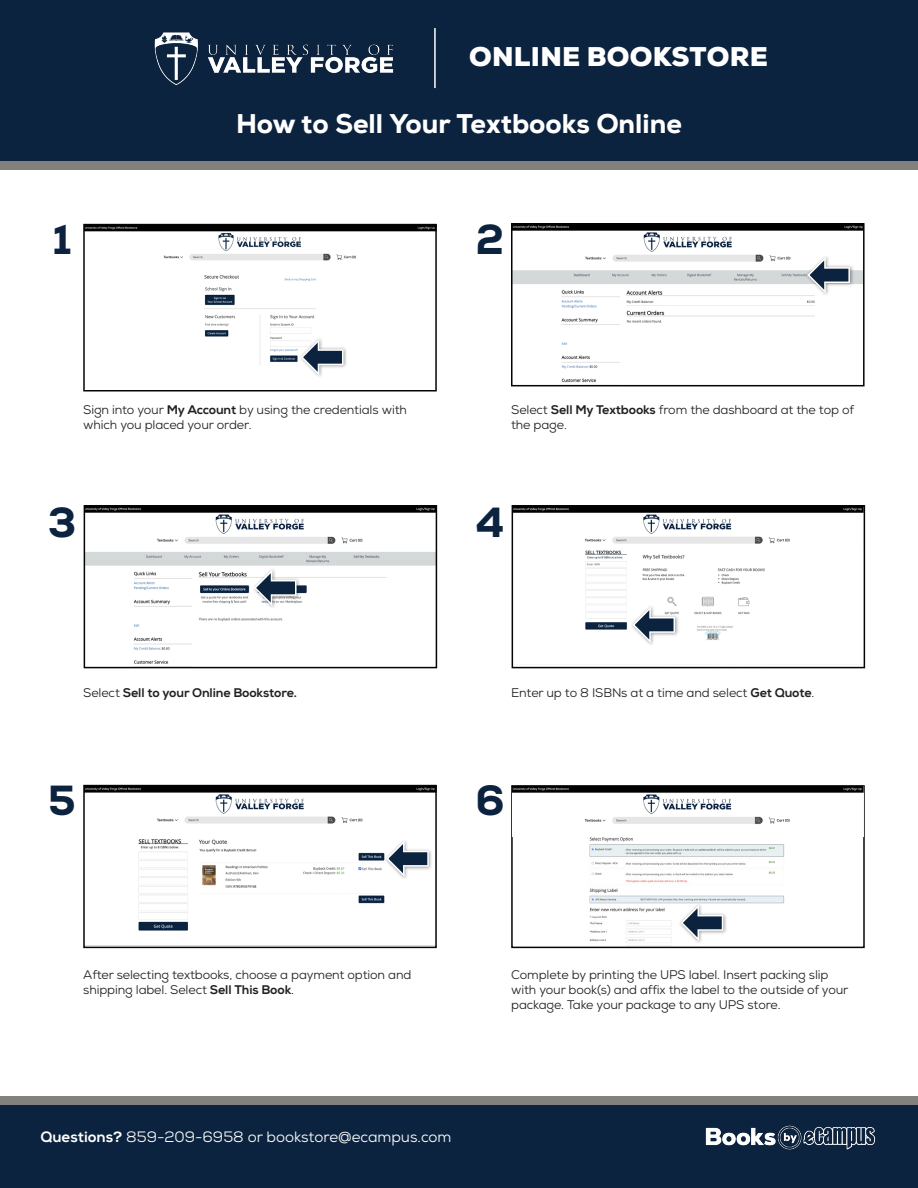
<style>
.page{position:relative;width:918px;height:1188px;background:#fff}
.page>*{position:absolute;margin:0;border:0;box-sizing:border-box;transform-origin:0 0}
.t1{font:800 42px "Nexa";color:#0c233f}
.t2{font:800 27px "Nexa";color:#fff}
.t3{font:900 27px "Nexa";letter-spacing:.01em;color:#fff}
.t4{font:15px "Nexa";color:#fff}
.t5{font:12.6px/15px "Nexa";letter-spacing:-.01em;color:#231f20}
.t6{font:800 12.6px "Nexa";letter-spacing:-.01em;color:#231f20}
.s1{font-weight:800}
.s2{font-weight:400}
</style>
<div class="page">
<img style="left:87px;top:508px;width:347px;height:156px">
<div style="left:84px;top:505px;width:353px;height:163px;border:2px solid #040503"></div>
<img style="left:515px;top:508px;width:347px;height:132px">
<div style="left:512px;top:505px;width:353px;height:163px;border:2px solid #040503"></div>
<div style="left:0;top:0;width:918px;height:167px;background:#0c233f"></div>
<div style="left:0;top:161px;width:918px;height:9px;background:#83817e"></div>
<div style="left:0;top:1105px;width:918px;height:83px;background:#0c233f"></div>
<img style="left:705px;top:1125px;width:170px;height:25px">
<div style="left:0;top:1096px;width:918px;height:9px;background:#83817e"></div>
<img style="left:154px;top:32px;width:240px;height:53px">
<hr style="left:434px;top:28px;width:2px;height:60px;background:#fff">
<img style="left:589px;top:837px;width:196px;height:106px">
<div style="left:511px;top:785px;width:354px;height:163px;border:2px solid #040503"></div>
<img style="left:86px;top:788px;width:348px;height:143px">
<div style="left:83px;top:785px;width:354px;height:163px;border:2px solid #040503"></div>
<img style="left:86px;top:227px;width:348px;height:138px">
<div style="left:83px;top:224px;width:354px;height:168px;border:2px solid #040503"></div>
<img style="left:514px;top:226px;width:348px;height:157px">
<div style="left:511px;top:223px;width:354px;height:163px;border:2px solid #040503"></div>
<div style="left:805px;top:254px;width:49px;height:43px;background:#231f20;opacity:.45"></div>
<svg style="left:807px;top:257px;width:43px;height:36px"></svg>
<div style="left:299px;top:336px;width:49px;height:43px;background:#231f20;opacity:.45"></div>
<svg style="left:301px;top:339px;width:42px;height:37px"></svg>
<div style="left:252px;top:567px;width:49px;height:43px;background:#231f20;opacity:.45"></div>
<svg style="left:254px;top:570px;width:43px;height:36px"></svg>
<div style="left:630px;top:604px;width:49px;height:43px;background:#231f20;opacity:.45"></div>
<svg style="left:633px;top:607px;width:42px;height:36px"></svg>
<div style="left:678px;top:902px;width:50px;height:43px;background:#231f20;opacity:.45"></div>
<svg style="left:681px;top:905px;width:42px;height:36px"></svg>
<div style="left:384px;top:838px;width:49px;height:43px;background:#231f20;opacity:.45"></div>
<svg style="left:386px;top:840px;width:43px;height:37px"></svg>
<img style="left:513px;top:787px;width:350px;height:49px">
<p class="t3" style="left:469px;top:39px;width:300px">ONLINE BOOKSTORE</p>
<p class="t1" style="left:53px;top:213px;width:21px">1</p>
<p class="t2" style="left:236px;top:106px;width:447px">How to Sell Your Textbooks Online</p>
<p class="t1" style="left:476px;top:213px;width:30px">2</p>
<p class="t5" style="left:83px;top:403px;width:325px">Sign into your <span class="s1">My Account</span> by using the credentials with which you placed your order.</p>
<p class="t5" style="left:511px;top:403px;width:344px">Select <span class="s1">Sell My Textbooks</span> from the dashboard at the top of the page.</p>
<p class="t1" style="left:48px;top:496px;width:30px">3</p>
<p class="t1" style="left:476px;top:496px;width:30px">4</p>
<p class="t6" style="left:83px;top:685px;width:215px"><span class="s2">Select</span> Sell to your Online Bookstore.</p>
<p class="t5" style="left:511px;top:685px;width:305px">Enter up to 8 ISBNs at a time and select <span class="s1">Get Quote</span>.</p>
<p class="t1" style="left:48px;top:773px;width:29px">5</p>
<p class="t1" style="left:475px;top:773px;width:31px">6</p>
<p class="t5" style="left:83px;top:967px;width:330px">After selecting textbooks, choose a payment option and shipping label. Select <span class="s1">Sell This Book</span>.</p>
<p class="t5" style="left:511px;top:967px;width:339px">Complete by printing the UPS label. Insert packing slip with your book(s) and affix the label to the outside of your package. Take your package to any UPS store.</p>
<p class="t4" style="left:40px;top:1127px;width:413px"><span class="s1">Questions?</span> 859-209-6958 or bookstore@ecampus.com</p>
</div>
